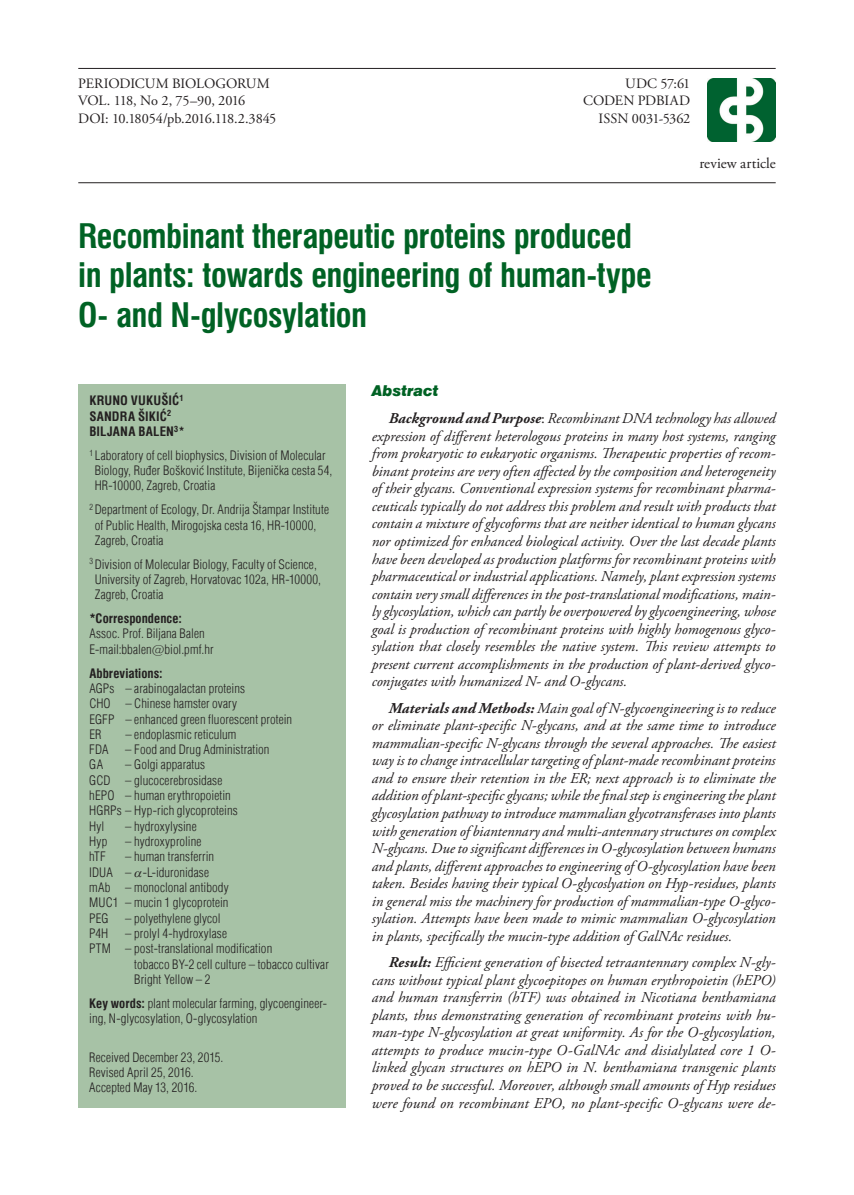
<style>
.page{position:relative;width:854px;height:1195px;background:#fff}
.page>*{position:absolute;margin:0;border:0;box-sizing:border-box;transform-origin:0 0}
.t1{font:700 condensed 33px/39.6px "Swiss 721 BT";letter-spacing:-.015em;color:#006224}
.t2{font:italic 15px/17.5px "Adobe Garamond Pro";color:#231f20;text-align:justify}
.t3{font:15px "Adobe Garamond Pro";letter-spacing:.015em;color:#231f20}
.t4{font:italic 900 15px "Swiss 721 BT";letter-spacing:.005em;color:#006224}
.t5{font:14.25px "Adobe Garamond Pro";letter-spacing:-.02em;color:#231f20}
.t6{font:12.75px/15.3px "Helvetica Condensed Light HR Normal";letter-spacing:.005em;color:#231f20}
.t7{font:700 condensed 12.75px/15.3px "Helvetica";letter-spacing:.01em;color:#231f20}
.t8{font:700 condensed 12.75px "Swiss 721 BT";letter-spacing:.005em;color:#231f20}
.s1{font-family:"Swiss 721 BT";font-weight:300}
.s2{font-family:"Grcki";font-style:italic}
.s3{font-family:"Swiss 721 BT";font-weight:700;font-stretch:condensed}
.s4{font-weight:700}
.s5{font-style:normal}
</style>
<div class="page">
<img style="left:708px;top:78px;width:68px;height:63px">
<hr style="left:78px;top:68px;width:698px;height:1px;background:#231f20">
<hr style="left:78px;top:182px;width:698px;height:1px;background:#231f20">
<div style="left:78px;top:384px;width:268px;height:723px;background:#a7c2a6"></div>
<p class="t5" style="left:78px;top:75px;width:193px">PERIODICUM BIOLOGORUM</p>
<p class="t5" style="left:625px;top:75px;width:67px">UDC 57:61</p>
<p class="t5" style="left:78px;top:92px;width:169px">VOL. 118, No 2, 75–90, 2016</p>
<p class="t5" style="left:583px;top:92px;width:109px">CODEN PDBIAD</p>
<p class="t5" style="left:78px;top:110px;width:200px">DOI: 10.18054/pb.2016.118.2.3845</p>
<p class="t5" style="left:599px;top:110px;width:93px">ISSN 0031-5362</p>
<p class="t3" style="left:699px;top:154px;width:78px">review article</p>
<h1 class="t1" style="left:78px;top:216px;width:575px">Recombinant therapeutic proteins produced in plants: towards engineering of human-type<br>O- and N-glycosylation</h1>
<p class="t7" style="left:89px;top:393px;width:97px">KRUNO VUKUŠIĆ<sup>1<br></sup>SANDRA ŠIKIĆ<sup>2<br></sup>BILJANA BALEN<sup>3</sup>*</p>
<p class="t6" style="left:95px;top:447px;width:239px;text-indent:-5px"><sup>1</sup> Laboratory of cell biophysics, Division of Molecular<br>Biology, Ru|er Bo{kovi} Institute, Bijeni~ka cesta 54,<br>HR-10000, Zagreb, Croatia</p>
<p class="t6" style="left:95px;top:501px;width:236px;text-indent:-5px"><sup>2</sup> Department of Ecology, Dr. Andrija [tampar Institute of Public Health, Mirogojska cesta 16, HR-10000,<br>Zagreb, Croatia</p>
<p class="t6" style="left:95px;top:556px;width:228px;text-indent:-5px"><sup>3</sup> Division of Molecular Biology, Faculty of Science,<br>University of Zagreb, Horvatovac 102a, HR-10000,<br>Zagreb, Croatia</p>
<p class="t8" style="left:89px;top:610px;width:94px">*Correspondence:</p>
<p class="t6" style="left:89px;top:625px;width:126px">Assoc. Prof. Biljana Balen<br>E-mail:bbalen<span class="s1">@</span>biol.pmf.hr</p>
<p class="t8" style="left:89px;top:665px;width:75px">Abbreviations:</p>
<p class="t6" style="left:89px;top:680px;width:204px">AGPs – arabinogalactan proteins<br>CHO – Chinese hamster ovary<br>EGFP – enhanced green fluorescent protein<br>ER</p>
<p class="t6" style="left:125px;top:726px;width:113px">– endoplasmic reticulum</p>
<p class="t6" style="left:89px;top:741px;width:21px">FDA</p>
<p class="t6" style="left:125px;top:741px;width:146px">– Food and Drug Administration</p>
<p class="t6" style="left:89px;top:756px;width:15px">GA</p>
<p class="t6" style="left:89px;top:756px;width:150px;text-indent:36px">– Golgi apparatus<br>GCD – glucocerebrosidase hEPO – human erythropoietin<br>HGRPs – Hyp-rich glycoproteins<br>Hyl</p>
<p class="t6" style="left:125px;top:818px;width:73px">– hydroxylysine</p>
<p class="t6" style="left:89px;top:833px;width:20px">Hyp</p>
<p class="t6" style="left:125px;top:833px;width:78px">– hydroxyproline</p>
<p class="t6" style="left:89px;top:848px;width:18px">hTF</p>
<p class="t6" style="left:89px;top:848px;width:141px;text-indent:36px">– human transferrin<br>IDUA – <span class="s2">a</span>-L-iduronidase mAb – monoclonal antibody<br>MUC1 – mucin 1 glycoprotein<br>PEG</p>
<p class="t6" style="left:125px;top:909px;width:97px">– polyethylene glycol</p>
<p class="t6" style="left:89px;top:925px;width:21px">P4H</p>
<p class="t6" style="left:125px;top:925px;width:103px">– prolyl 4-hydroxylase</p>
<p class="t6" style="left:89px;top:940px;width:185px">PTM – post-translational modification</p>
<p class="t6" style="left:134px;top:955px;width:196px">tobacco BY-2 cell culture – tobacco cultivar</p>
<p class="t6" style="left:134px;top:971px;width:78px">Bright Yellow – 2</p>
<p class="t6" style="left:89px;top:994px;width:239px"><span class="s3">Key words:</span> plant molecular farming, glycoengineer&shy;ing, N-glycosylation, O-glycosylation</p>
<p class="t6" style="left:89px;top:1048px;width:136px">Received December 23, 2015.<br>Revised April 25, 2016.<br>Accepted May 13, 2016.</p>
<p class="t4" style="left:372px;top:381px;width:68px">Abstract</p>
<p class="t2" style="left:372px;top:410px;width:405px;text-indent:17px"><span class="s4">Background and Purpose</span><span class="s5">:</span> Recombinant DNA technology has allowed expression of different heterologous proteins in many host systems, ranging from prokaryotic to eukaryotic organisms. Therapeutic properties of recom&shy;binant proteins are very often affected by the composition and heterogeneity of their glycans. Conventional expression systems for recombinant pharma&shy;ceuticals typically do not address this problem and result with products that contain a mixture of glycoforms that are neither identical to human glycans nor optimized for enhanced biological activity. Over the last decade plants have been developed as production platforms for recombinant proteins with pharmaceutical or industrial applications. Namely, plant expression systems contain very small differences in the post-translational modifications, main&shy;ly glycosylation, which can partly be overpowered by glycoengineering, whose goal is production of recombinant proteins with highly homogenous glyco&shy;sylation that closely resembles the native system. This review attempts to present current accomplishments in the production of plant-derived glyco&shy;conjugates with humanized N- and O-glycans.</p>
<p class="t2" style="left:372px;top:699px;width:405px;text-indent:17px"><span class="s4">Materials and Methods:</span> Main goal of N-glycoengineering is to reduce or eliminate plant-specific N-glycans, and at the same time to introduce mammalian-specific N-glycans through the several approaches. The easiest way is to change intracellular targeting of plant-made recombinant proteins and to ensure their retention in the ER; next approach is to eliminate the addition of plant-specific glycans; while the final step is engineering the plant glycosylation pathway to introduce mammalian glycotransferases into plants with generation of biantennary and multi-antennary structures on complex N-glycans. Due to significant differences in O-glycosylation between humans and plants, different approaches to engineering of O-glycosylation have been taken. Besides having their typical O-glycoslyation on Hyp-residues, plants in general miss the machinery for production of mammalian-type O-glyco&shy;sylation. Attempts have been made to mimic mammalian O-glycosylation in plants, specifically the mucin-type addition of GalNAc residues.</p>
<p class="t2" style="left:372px;top:953px;width:405px;text-indent:17px"><span class="s4">Result:</span> Efficient generation of bisected tetraantennary complex N-gly&shy;cans without typical plant glycoepitopes on human erythropoietin (hEPO) and human transferrin (hTF) was obtained in Nicotiana benthamiana plants, thus demonstrating generation of recombinant proteins with hu&shy;man-type N-glycosylation at great uniformity. As for the O-glycosylation, attempts to produce mucin-type O-GalNAc and disialylated core 1 O&shy;linked glycan structures on hEPO in N. benthamiana transgenic plants proved to be successful. Moreover, although small amounts of Hyp residues were found on recombinant EPO, no plant-specific O-glycans were de-</p>
</div>
